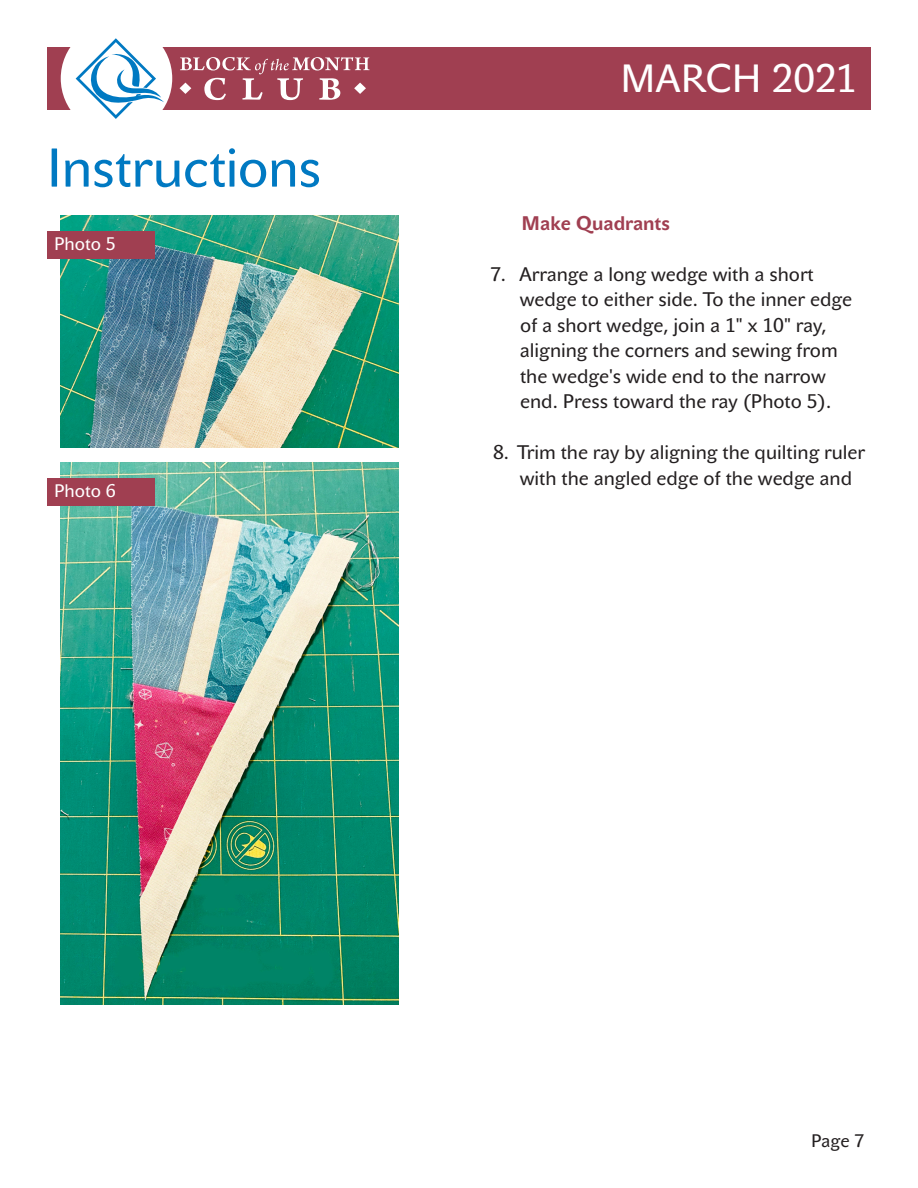
<style>
.page{position:relative;width:918px;height:1188px;background:#fff}
.page>*{position:absolute;margin:0;border:0;box-sizing:border-box;transform-origin:0 0}
.t1{font:54px "John Sans Text Pro";letter-spacing:-.01em;color:#0079c2}
.t2{font:39px "John Sans Text Pro";letter-spacing:.005em;color:#fff}
.t3{font:19.5px/25.5px "John Sans Text Pro";color:#231f20}
.t4{font:700 19.5px "John Sans Text Pro";color:#a03f51}
.Photo_caption_bar{font:18px "John Sans Text Pro";color:#fff}
.t5{font:18px "John Sans Text Pro";color:#231f20}
</style>
<div class="page">
<div style="left:47px;top:47px;width:824px;height:62px;background:#a03f51"></div>
<div style="left:61px;top:23px;width:111px;height:111px;background:#fff;border-radius:50%"></div>
<svg style="left:76px;top:38px;width:88px;height:81px"></svg>
<svg style="left:180px;top:57px;width:190px;height:43px"></svg>
<img style="left:61px;top:216px;width:337px;height:232px">
<div style="left:47px;top:231px;width:108px;height:28px;background:#a03f51"></div>
<img style="left:61px;top:463px;width:337px;height:541px">
<div style="left:47px;top:478px;width:108px;height:27px;background:#a03f51"></div>
<h1 class="t1" style="left:47px;top:137px;width:276px">Instructions</h1>
<p class="Photo_caption_bar" style="left:54px;top:234px;width:63px">Photo 5</p>
<p class="Photo_caption_bar" style="left:54px;top:481px;width:63px">Photo 6</p>
<h2 class="t2" style="left:621px;top:56px;width:238px">MARCH 2021</h2>
<p class="t4" style="left:522px;top:212px;width:150px">Make Quadrants</p>
<p class="t3" style="left:520px;top:261px;width:334px;text-indent:-30px">7. Arrange a long wedge with a short wedge to either side. To the inner edge of a short wedge, join a 1" x 10" ray, aligning the corners and sewing from the wedge's wide end to the narrow end. Press toward the ray (Photo 5).</p>
<p class="t3" style="left:520px;top:440px;width:347px;text-indent:-27px">8. Trim the ray by aligning the quilting ruler with the angled edge of the wedge and</p>
<p class="t5" style="left:811px;top:1130px;width:54px">Page 7</p>
</div>
